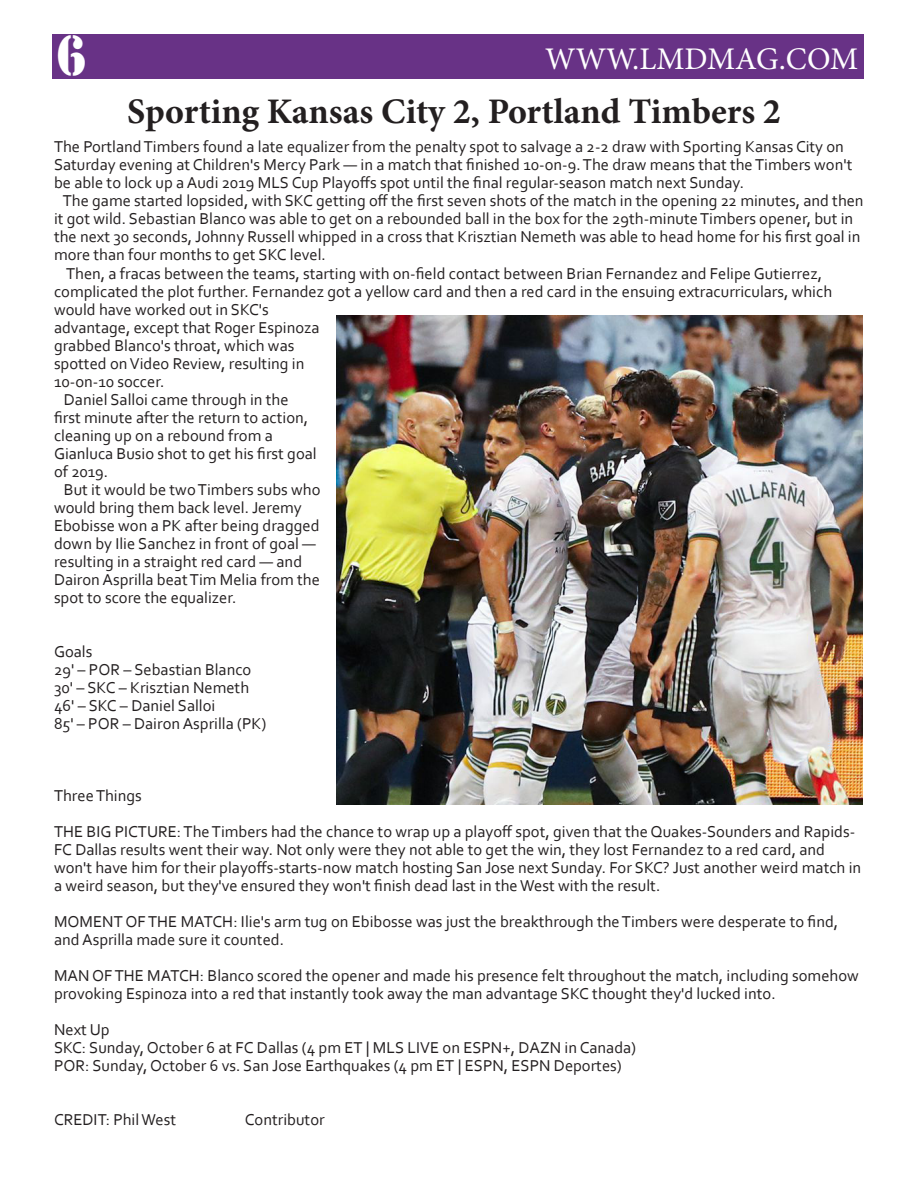
<style>
.page{position:relative;width:918px;height:1188px;background:#fff}
.page>*{position:absolute;margin:0;border:0;box-sizing:border-box;transform-origin:0 0}
.t1{font:52.35px "Stencil Std";color:#fff;scale:.88 1}
.t2{font:700 36px "Minion Pro";color:#231f20}
.t3{font:31.5px "Minion Pro";color:#fff}
.t4{font:16.5px/18px "Corbel";color:#231f20}
</style>
<div class="page">
<div style="left:52px;top:34px;width:812px;height:45px;background:#683286"></div>
<img style="left:337px;top:315px;width:526px;height:490px">
<h1 class="t1" style="left:57px;top:22px;width:34px">6</h1>
<h3 class="t3" style="left:545px;top:38px;width:315px">WWW.LMDMAG.COM</h3>
<h2 class="t2" style="left:127px;top:87px;width:655px">Sporting Kansas City 2, Portland Timbers 2</h2>
<p class="t4" style="left:54px;top:138px;width:792px">The Portland Timbers found a late equalizer from the penalty spot to salvage a 2-2 draw with Sporting Kansas City on</p>
<p class="t4" style="left:54px;top:156px;width:800px">Saturday evening at Children's Mercy Park — in a match that finished 10-on-9. The draw means that the Timbers won't</p>
<p class="t4" style="left:54px;top:174px;width:692px">be able to lock up a Audi 2019 MLS Cup Playoffs spot until the final regular-season match next Sunday.</p>
<p class="t4" style="left:63px;top:192px;width:802px">The game started lopsided, with SKC getting off the first seven shots of the match in the opening 22 minutes, and then</p>
<p class="t4" style="left:54px;top:210px;width:801px">it got wild. Sebastian Blanco was able to get on a rebounded ball in the box for the 29th-minute Timbers opener, but in</p>
<p class="t4" style="left:54px;top:228px;width:808px">the next 30 seconds, Johnny Russell whipped in a cross that Krisztian Nemeth was able to head home for his first goal in</p>
<p class="t4" style="left:54px;top:246px;width:273px">more than four months to get SKC level.</p>
<p class="t4" style="left:66px;top:264px;width:757px">Then, a fracas between the teams, starting with on-field contact between Brian Fernandez and Felipe Gutierrez,</p>
<p class="t4" style="left:54px;top:282px;width:780px">complicated the plot further. Fernandez got a yellow card and then a red card in the ensuing extracurriculars, which</p>
<p class="t4" style="left:54px;top:300px;width:216px">would have worked out in SKC's</p>
<p class="t4" style="left:54px;top:318px;width:267px">advantage, except that Roger Espinoza</p>
<p class="t4" style="left:54px;top:336px;width:242px">grabbed Blanco's throat, which was</p>
<p class="t4" style="left:54px;top:354px;width:252px">spotted on Video Review, resulting in</p>
<p class="t4" style="left:54px;top:372px;width:112px">10-on-10 soccer.</p>
<p class="t4" style="left:64px;top:390px;width:226px">Daniel Salloi came through in the</p>
<p class="t4" style="left:54px;top:408px;width:256px">first minute after the return to action,</p>
<p class="t4" style="left:54px;top:426px;width:220px">cleaning up on a rebound from a</p>
<p class="t4" style="left:54px;top:444px;width:264px">Gianluca Busio shot to get his first goal</p>
<p class="t4" style="left:54px;top:462px;width:56px">of 2019.</p>
<p class="t4" style="left:64px;top:480px;width:258px">But it would be two Timbers subs who</p>
<p class="t4" style="left:54px;top:498px;width:249px">would bring them back level. Jeremy</p>
<p class="t4" style="left:54px;top:516px;width:267px">Ebobisse won a PK after being dragged</p>
<p class="t4" style="left:54px;top:534px;width:263px">down by Ilie Sanchez in front of goal —</p>
<p class="t4" style="left:54px;top:552px;width:250px">resulting in a straight red card — and</p>
<p class="t4" style="left:54px;top:570px;width:267px">Dairon Asprilla beat Tim Melia from the</p>
<p class="t4" style="left:54px;top:588px;width:184px">spot to score the equalizer.</p>
<p class="t4" style="left:54px;top:642px;width:214px">Goals<br>29' – POR – Sebastian Blanco<br>30' – SKC – Krisztian Nemeth<br>46' – SKC – Daniel Salloi<br>85' – POR – Dairon Asprilla (PK)</p>
<p class="t4" style="left:54px;top:777px;width:803px;line-height:36px">Three Things<br>THE BIG PICTURE: The Timbers had the chance to wrap up a playoff spot, given that the Quakes-Sounders and Rapids-</p>
<p class="t4" style="left:54px;top:840px;width:809px">FC Dallas results went their way. Not only were they not able to get the win, they lost Fernandez to a red card, and won't have him for their playoffs-starts-now match hosting San Jose next Sunday. For SKC? Just another weird match in a weird season, but they've ensured they won't finish dead last in the West with the result.</p>
<p class="t4" style="left:54px;top:912px;width:786px">MOMENT OF THE MATCH: Ilie's arm tug on Ebibosse was just the breakthrough the Timbers were desperate to find, and Asprilla made sure it counted.</p>
<p class="t4" style="left:54px;top:966px;width:806px">MAN OF THE MATCH: Blanco scored the opener and made his presence felt throughout the match, including somehow provoking Espinoza into a red that instantly took away the man advantage SKC thought they'd lucked into.</p>
<p class="t4" style="left:54px;top:1020px;width:584px">Next Up<br>SKC: Sunday, October 6 at FC Dallas (4 pm ET | MLS LIVE on ESPN+, DAZN in Canada)<br>POR: Sunday, October 6 vs. San Jose Earthquakes (4 pm ET | ESPN, ESPN Deportes)</p>
<p class="t4" style="left:54px;top:1110px;width:124px">CREDIT: Phil West</p>
<p class="t4" style="left:245px;top:1110px;width:81px">Contributor</p>
</div>
